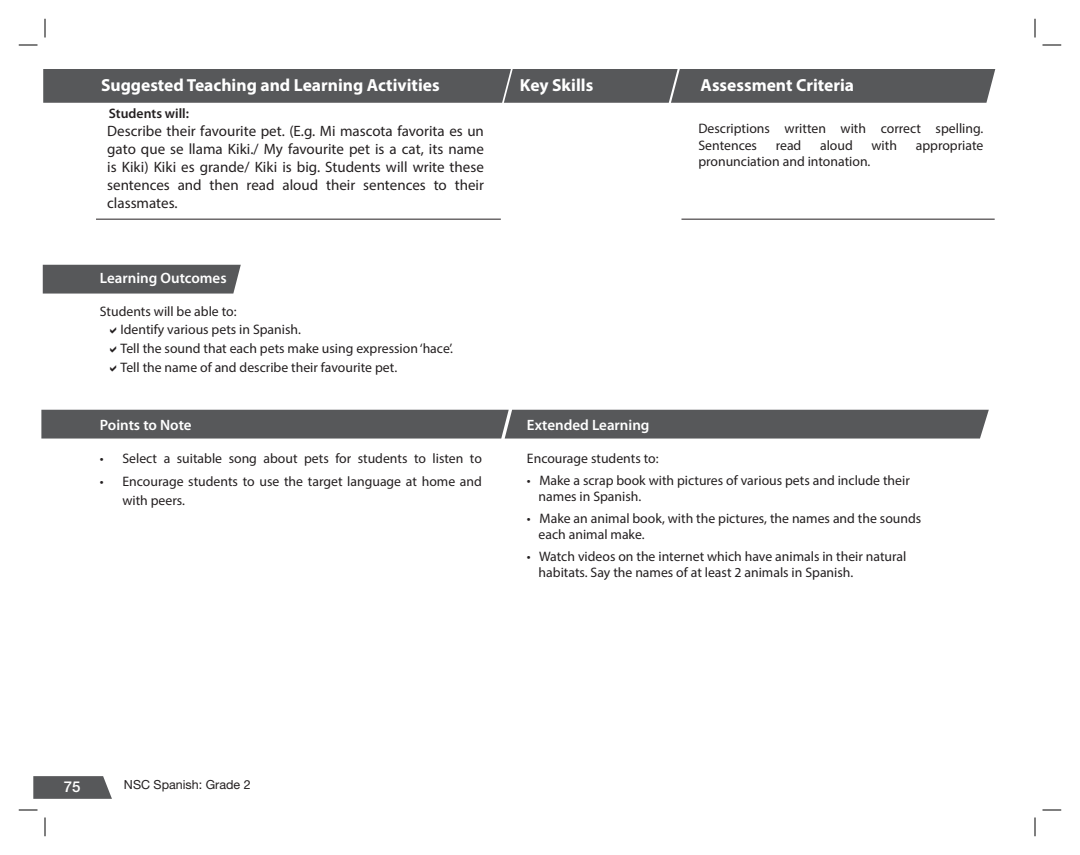
<style>
.page{position:relative;width:1080px;height:855px;background:#fff}
.page>*{position:absolute;margin:0;border:0;box-sizing:border-box;transform-origin:0 0}
.t1{font:700 17.5px "Myriad Pro";color:#fff}
.t2{font:15px/18px "Myriad Pro";color:#231f20;text-align:justify}
.t3{font:600 15px "Myriad Pro";color:#fff}
.t4{font:500 15px "Helvetica Neue LT Std";color:#fff}
.t5{font:13.75px/16.5px "Myriad Pro";color:#231f20}
.t6{font:600 13.75px "Myriad Pro";color:#231f20}
.t7{font:12.5px "Helvetica Neue LT Std";color:#231f20}
</style>
<div class="page">
<svg style="left:33px;top:776px;width:79px;height:23px;background:#636465"></svg>
<div style="left:43px;top:69px;width:952px;height:34px;background:#57585a"></div>
<hr style="left:96px;top:219px;width:405px;height:1px;background:#231f20">
<hr style="left:681px;top:219px;width:314px;height:1px;background:#231f20">
<div style="left:43px;top:265px;width:198px;height:29px;background:#57585a"></div>
<div style="left:41px;top:410px;width:948px;height:29px;background:#57585a"></div>
<svg style="left:19px;top:44px;width:19px;height:2px"></svg>
<svg style="left:1042px;top:44px;width:19px;height:2px"></svg>
<svg style="left:19px;top:809px;width:19px;height:2px"></svg>
<svg style="left:1042px;top:809px;width:19px;height:2px"></svg>
<svg style="left:44px;top:19px;width:2px;height:19px"></svg>
<svg style="left:44px;top:818px;width:2px;height:18px"></svg>
<svg style="left:1034px;top:19px;width:2px;height:19px"></svg>
<svg style="left:1034px;top:818px;width:2px;height:18px"></svg>
<p class="t1" style="left:101px;top:74px;width:340px">Suggested Teaching and Learning Activities</p>
<p class="t1" style="left:520px;top:74px;width:75px">Key Skills</p>
<p class="t1" style="left:701px;top:74px;width:155px">Assessment Criteria</p>
<p class="t2" style="left:107px;top:122px;width:378px">Describe their favourite pet. (E.g. Mi mascota favorita es un gato que se llama Kiki./ My favourite pet is a cat, its name is Kiki) Kiki es grande/ Kiki is big. Students will write these sentences and then read aloud their sentences to their classmates.</p>
<p class="t5" style="left:698px;top:120px;width:287px">Descriptions written with correct spelling.<br>Sentences</p>
<p class="t6" style="left:109px;top:105px;width:82px">Students will:</p>
<p class="t5" style="left:776px;top:137px;width:27px">read</p>
<p class="t5" style="left:820px;top:137px;width:34px">aloud</p>
<p class="t5" style="left:872px;top:137px;width:27px">with</p>
<p class="t5" style="left:916px;top:137px;width:69px">appropriate</p>
<p class="t5" style="left:698px;top:153px;width:174px">pronunciation and intonation.</p>
<p class="t3" style="left:100px;top:268px;width:128px">Learning Outcomes</p>
<p class="t5" style="left:100px;top:303px;width:138px">Students will be able to:</p>
<p class="t5" style="left:121px;top:321px;width:182px">Identify various pets in Spanish.</p>
<p class="t5" style="left:121px;top:340px;width:334px">Tell the sound that each pets make using expression ‘hace’.</p>
<p class="t5" style="left:121px;top:359px;width:278px">Tell the name of and describe their favourite pet.</p>
<p class="t3" style="left:100px;top:416px;width:93px">Points to Note</p>
<p class="t5" style="left:100px;top:450px;width:384px">• Select a suitable song about pets for students to listen to</p>
<p class="t5" style="left:122px;top:472px;width:361px;line-height:19px;text-indent:-22px">• Encourage students to use the target language at home and with peers.</p>
<p class="t3" style="left:527px;top:416px;width:124px">Extended Learning</p>
<p class="t5" style="left:527px;top:450px;width:133px">Encourage students to:</p>
<p class="t5" style="left:527px;top:472px;width:384px">• Make a scrap book with pictures of various pets and include their</p>
<p class="t5" style="left:539px;top:488px;width:104px">names in Spanish.</p>
<p class="t5" style="left:527px;top:510px;width:396px">• Make an animal book, with the pictures, the names and the sounds</p>
<p class="t5" style="left:539px;top:526px;width:108px">each animal make.</p>
<p class="t5" style="left:527px;top:548px;width:381px">• Watch videos on the internet which have animals in their natural</p>
<p class="t5" style="left:539px;top:564px;width:316px">habitats. Say the names of at least 2 animals in Spanish.</p>
<p class="t4" style="left:64px;top:777px;width:18px">75</p>
<p class="t7" style="left:124px;top:777px;width:128px">NSC Spanish: Grade 2</p>
</div>
